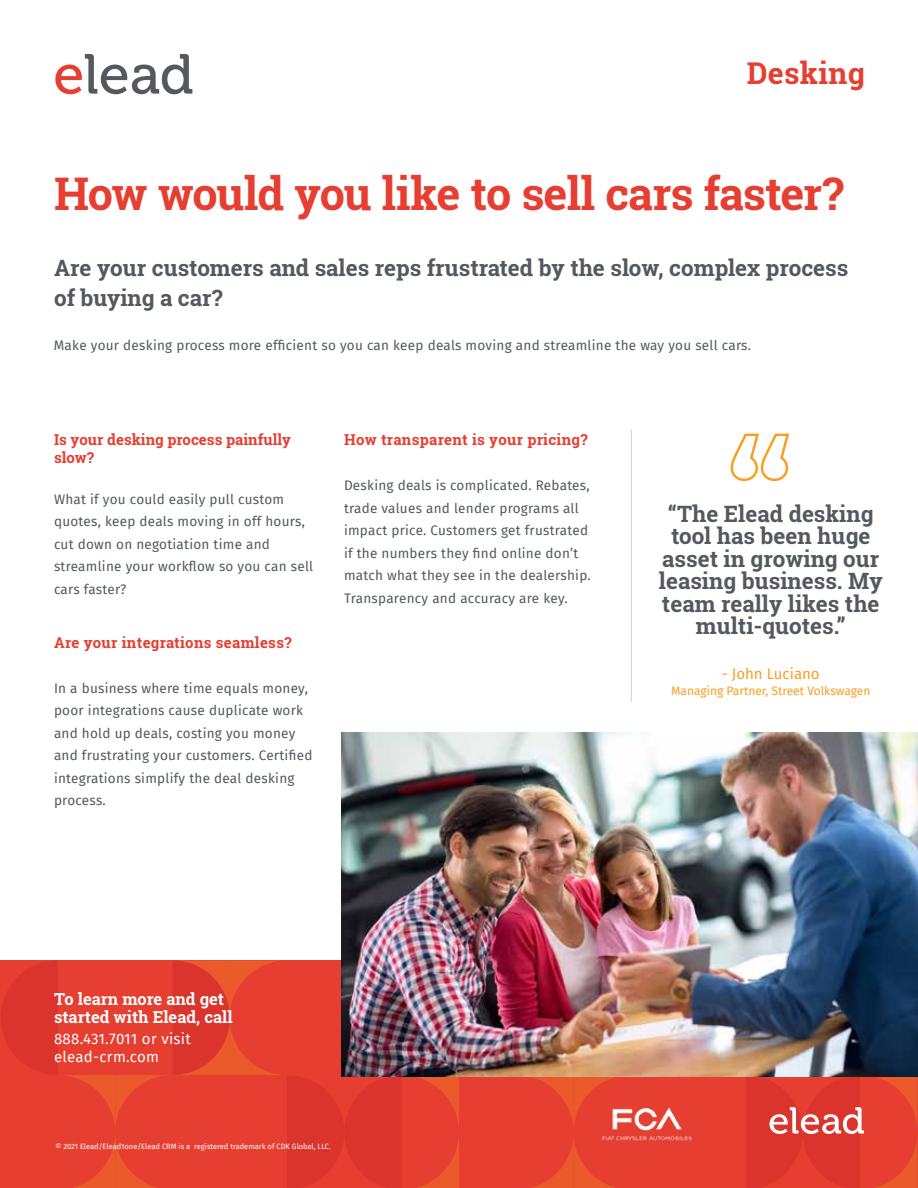
<style>
.page{position:relative;width:918px;height:1188px;background:#fff}
.page>*{position:absolute;margin:0;border:0;box-sizing:border-box;transform-origin:0 0}
.t1{font:700 45px "Roboto Slab";letter-spacing:-.025em;color:#e63e30}
.t2{font:700 30px "Roboto Slab";letter-spacing:.01em;color:#e63e30}
.t3{font:700 22.5px/22.5px "Roboto Slab";color:#53595f}
.t4{font:700 16.5px/18px "Roboto Slab";color:#fff}
.t5{font:700 15px "Roboto Slab";letter-spacing:.02em;color:#e63e30}
.t6{font:700 15px/18px "Roboto Slab";color:#e63e30}
.t7{font:15px/18px "Fira Sans";letter-spacing:.02em;color:#fff}
.t8{font:15px "Fira Sans";color:#f99e21}
.t9{font:13.5px/22.5px "Fira Sans";letter-spacing:.02em;color:#53595f}
.t10{font:12px "Fira Sans";color:#f99e21}
.t11{font:7.5px "Fira Sans";color:#fff}
</style>
<div class="page">
<svg style="left:55px;top:54px;width:137px;height:40px"></svg>
<img style="left:341px;top:732px;width:577px;height:344px">
<img style="left:1px;top:960px;width:916px;height:228px">
<hr style="left:631px;top:429px;width:1px;height:273px;background:#d1d3d4">
<svg style="left:730px;top:433px;width:60px;height:48px"></svg>
<img style="left:591px;top:1092px;width:107px;height:63px">
<h2 class="t2" style="left:747px;top:53px;width:119px">Desking</h2>
<h1 class="t1" style="left:54px;top:163px;width:791px">How would you like to sell cars faster?</h1>
<h3 class="t3" style="left:54px;top:253px;width:796px;line-height:30px">Are your customers and sales reps frustrated by the slow, complex process of buying a car?</h3>
<p class="t9" style="left:54px;top:334px;width:699px">Make your desking process more efficient so you can keep deals moving and streamline the way you sell cars.</p>
<p class="t6" style="left:54px;top:431px;width:239px">Is your desking process painfully slow?</p>
<p class="t9" style="left:54px;top:487px;width:261px">What if you could easily pull custom quotes, keep deals moving in off hours, cut down on negotiation time and streamline your workflow so you can sell cars faster?</p>
<p class="t5" style="left:54px;top:632px;width:239px">Are your integrations seamless?</p>
<p class="t9" style="left:54px;top:676px;width:260px">In a business where time equals money, poor integrations cause duplicate work and hold up deals, costing you money and frustrating your customers. Certified integrations simplify the deal desking process.</p>
<p class="t5" style="left:344px;top:429px;width:245px">How transparent is your pricing?</p>
<p class="t9" style="left:344px;top:474px;width:248px">Desking deals is complicated. Rebates, trade values and lender programs all impact price. Customers get frustrated if the numbers they find online don’t match what they see in the dealership.<br>Transparency and accuracy are key.</p>
<h3 class="t3" style="left:659px;top:502px;width:225px;text-align:center">“The Elead desking tool has been huge asset in growing our leasing business. My team really likes the multi-quotes.”</h3>
<p class="t8" style="left:722px;top:662px;width:99px">- John Luciano</p>
<p class="t10" style="left:671px;top:682px;width:201px">Managing Partner, Street Volkswagen</p>
<p class="t4" style="left:54px;top:989px;width:180px">To learn more and get started with Elead, call</p>
<p class="t7" style="left:54px;top:1029px;width:138px">888.431.7011 or visit elead-crm.com</p>
<p class="t11" style="left:55px;top:1141px;width:277px">© 2021 Elead/Elead1one/Elead CRM is a registered trademark of CDK Global, LLC.</p>
</div>
